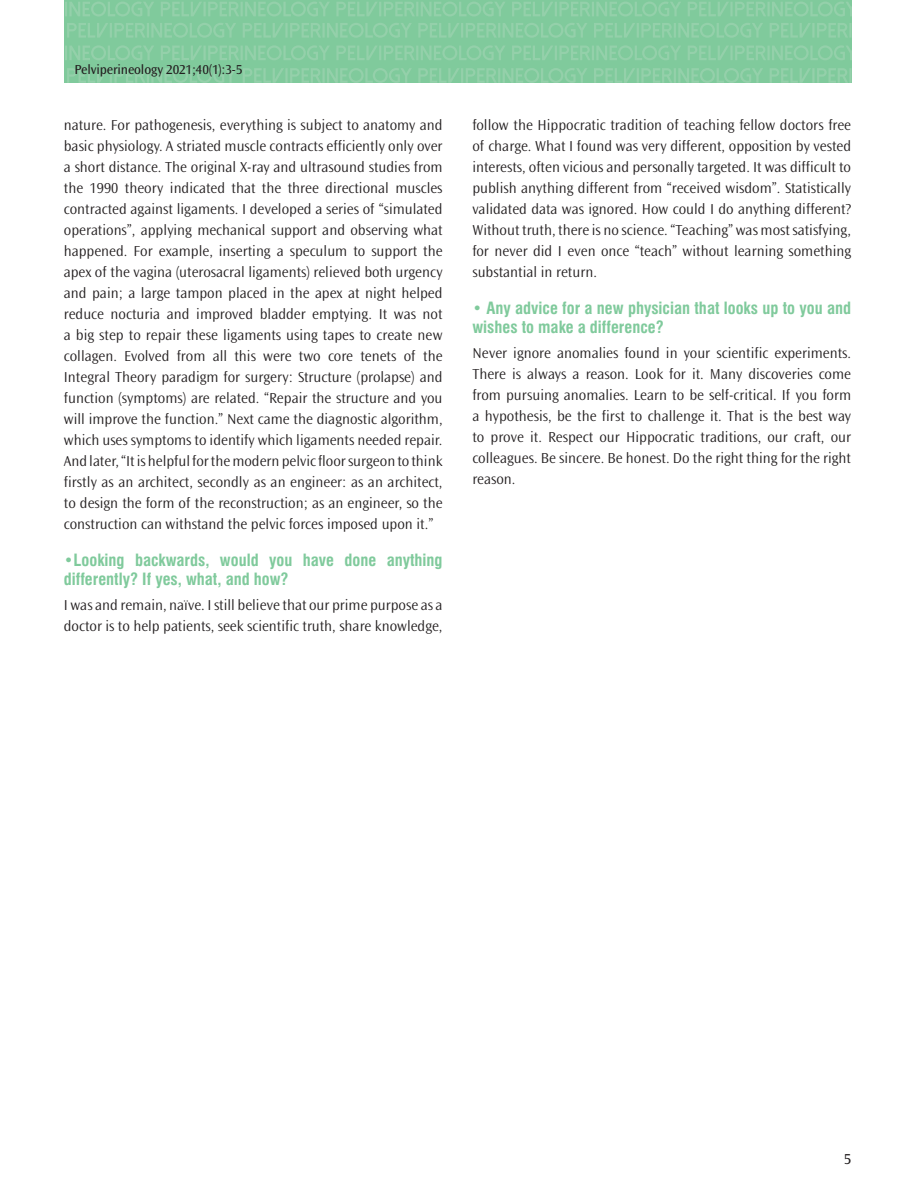
<style>
.page{position:relative;width:915px;height:1191px;background:#fff}
.page>*{position:absolute;margin:0;border:0;box-sizing:border-box;transform-origin:0 0}
.t1{font:16.5px/19.5px "Swiss Condensed Bold Tr";color:#80ca9c}
.t2{font:300 15px/21px "Ocean Sans Std";color:#231f20;text-align:justify}
.t3{font:15px "Ocean Sans Std";color:#231f20}
.t4{font:13.5px "Ocean Sans Std";letter-spacing:-.01em;color:#231f20}
</style>
<div class="page">
<div style="left:64px;top:0;width:786px;height:83px;background:#80ca9c"></div>
<svg style="left:67px;top:23px;width:783px;height:15px"></svg>
<svg style="left:67px;top:68px;width:783px;height:15px"></svg>
<svg style="left:65px;top:2px;width:785px;height:14px"></svg>
<svg style="left:65px;top:45px;width:785px;height:15px"></svg>
<p class="t4" style="left:74px;top:62px;width:169px">Pelviperineology 2021;40(1):3-5</p>
<p class="t2" style="left:64px;top:115px;width:380px">nature. For pathogenesis, everything is subject to anatomy and basic physiology. A striated muscle contracts efficiently only over a short distance. The original X-ray and ultrasound studies from the 1990 theory indicated that the three directional muscles contracted against ligaments. I developed a series of “simulated operations”, applying mechanical support and observing what happened. For example, inserting a speculum to support the apex of the vagina (uterosacral ligaments) relieved both urgency and pain; a large tampon placed in the apex at night helped reduce nocturia and improved bladder emptying. It was not a big step to repair these ligaments using tapes to create new collagen. Evolved from all this were two core tenets of the Integral Theory paradigm for surgery: Structure (prolapse) and function (symptoms) are related. “Repair the structure and you will improve the function.” Next came the diagnostic algorithm, which uses symptoms to identify which ligaments needed repair.<br>And later, “It is helpful for the modern pelvic floor surgeon to think firstly as an architect, secondly as an engineer: as an architect, to design the form of the reconstruction; as an engineer, so the construction can withstand the pelvic forces imposed upon it.”</p>
<p class="t1" style="left:64px;top:550px;width:380px">•Looking backwards, would you have done anything differently? If yes, what, and how?</p>
<p class="t2" style="left:64px;top:595px;width:380px">I was and remain, naïve. I still believe that our prime purpose as a doctor is to help patients, seek scientific truth, share knowledge,</p>
<p class="t2" style="left:472px;top:115px;width:380px">follow the Hippocratic tradition of teaching fellow doctors free of charge. What I found was very different, opposition by vested interests, often vicious and personally targeted. It was difficult to publish anything different from “received wisdom”. Statistically validated data was ignored. How could I do anything different?<br>Without truth, there is no science. “Teaching” was most satisfying, for never did I even once “teach” without learning something substantial in return.</p>
<p class="t1" style="left:472px;top:298px;width:380px">• Any advice for a new physician that looks up to you and wishes to make a difference?</p>
<p class="t2" style="left:472px;top:343px;width:380px">Never ignore anomalies found in your scientific experiments.<br>There is always a reason. Look for it. Many discoveries come from pursuing anomalies. Learn to be self-critical. If you form a hypothesis, be the first to challenge it. That is the best way to prove it. Respect our Hippocratic traditions, our craft, our colleagues. Be sincere. Be honest. Do the right thing for the right reason.</p>
<p class="t3" style="left:843px;top:1150px;width:9px">5</p>
</div>
